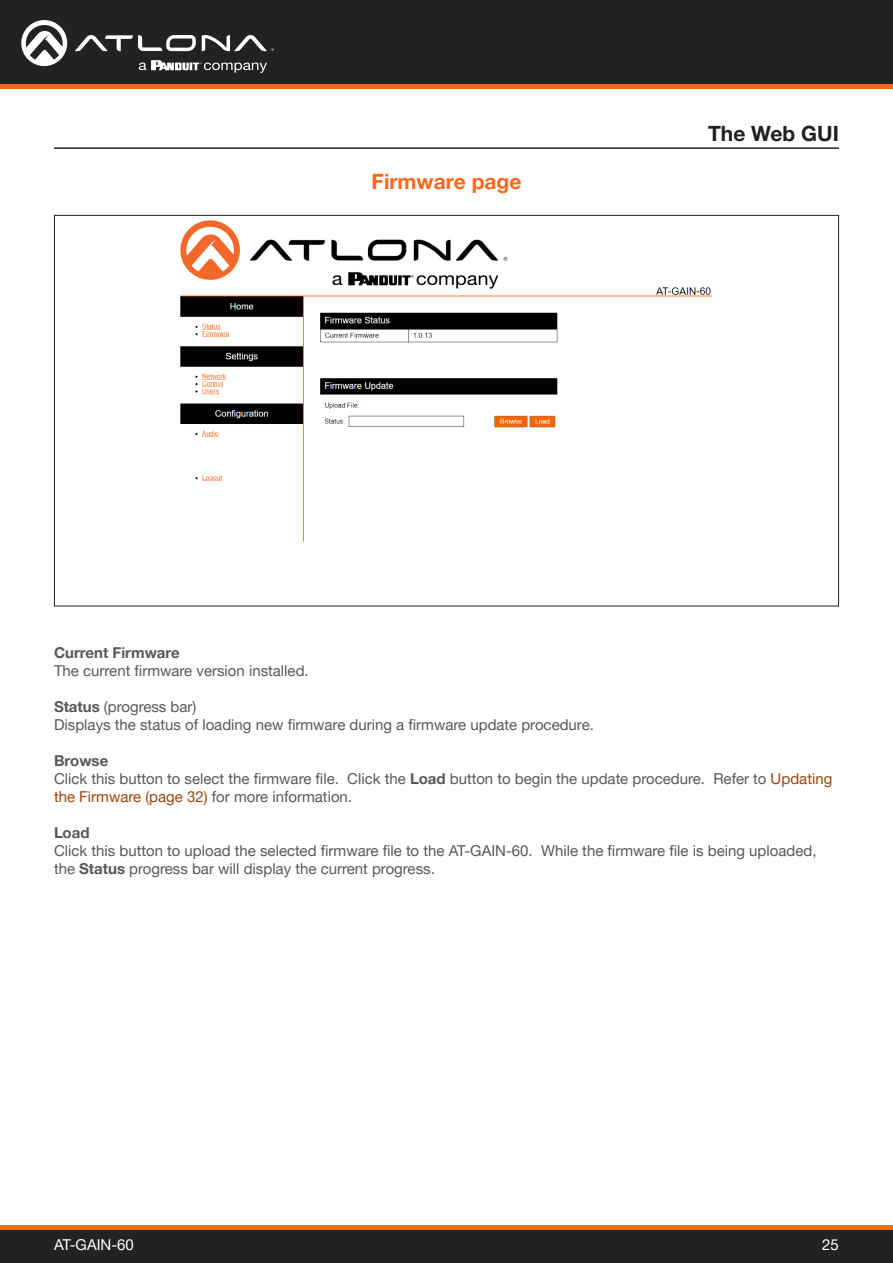
<style>
.page{position:relative;width:893px;height:1263px;background:#fff}
.page>*{position:absolute;margin:0;border:0;box-sizing:border-box;transform-origin:0 0}
.Subsection_Header{font:700 21px "Helvetica Neue LTW1 G";color:#ff661c}
.Non_TOC_Section_Header_Right_Align{font:700 21px "Helvetica Neue LTW1 G";color:#231f20}
.General_Text{font:15px/18px "Helvetica Neue LTW1 G";color:#57585a}
.t1{font:15px "Helvetica Neue LTW1 G";color:#fff}
.s1{font-weight:700}
.s2{color:#9b450a}
</style>
<div class="page">
<div style="left:0;top:1227px;width:893px;height:36px;background:#222"></div>
<hr style="left:0;top:1225px;width:893px;height:4px;background:#ff661c">
<div style="left:0;top:0;width:893px;height:84px;background:#222"></div>
<hr style="left:0;top:84px;width:893px;height:4px;background:#ff661c">
<svg style="left:75px;top:35px;width:121px;height:16px"></svg>
<svg style="left:202px;top:35px;width:72px;height:16px"></svg>
<svg style="left:21px;top:20px;width:46px;height:46px"></svg>
<svg style="left:139px;top:60px;width:128px;height:13px"></svg>
<img style="left:180px;top:220px;width:532px;height:322px">
<hr style="left:54px;top:147px;width:785px;height:2px;background:#231f20">
<p class="Subsection_Header" style="left:372px;top:169px;width:151px">Firmware page</p>
<p class="Non_TOC_Section_Header_Right_Align" style="left:708px;top:120px;width:132px">The Web GUI</p>
<p class="General_Text" style="left:54px;top:643px;width:256px"><span class="s1">Current Firmware<br></span>The current firmware version installed.</p>
<p class="General_Text" style="left:54px;top:697px;width:541px"><span class="s1">Status</span> (progress bar)<br>Displays the status of loading new firmware during a firmware update procedure.</p>
<p class="General_Text" style="left:54px;top:751px;width:780px"><span class="s1">Browse<br></span>Click this button to select the firmware file. Click the <span class="s1">Load</span> button to begin the update procedure. Refer to <span class="s2">Updating the Firmware (page 32)</span> for more information.</p>
<p class="General_Text" style="left:54px;top:823px;width:764px"><span class="s1">Load<br></span>Click this button to upload the selected firmware file to the AT-GAIN-60. While the firmware file is being uploaded, the <span class="s1">Status</span> progress bar will display the current progress.</p>
<p class="t1" style="left:54px;top:1235px;width:81px">AT-GAIN-60</p>
<p class="t1" style="left:822px;top:1235px;width:18px">25</p>
</div>
